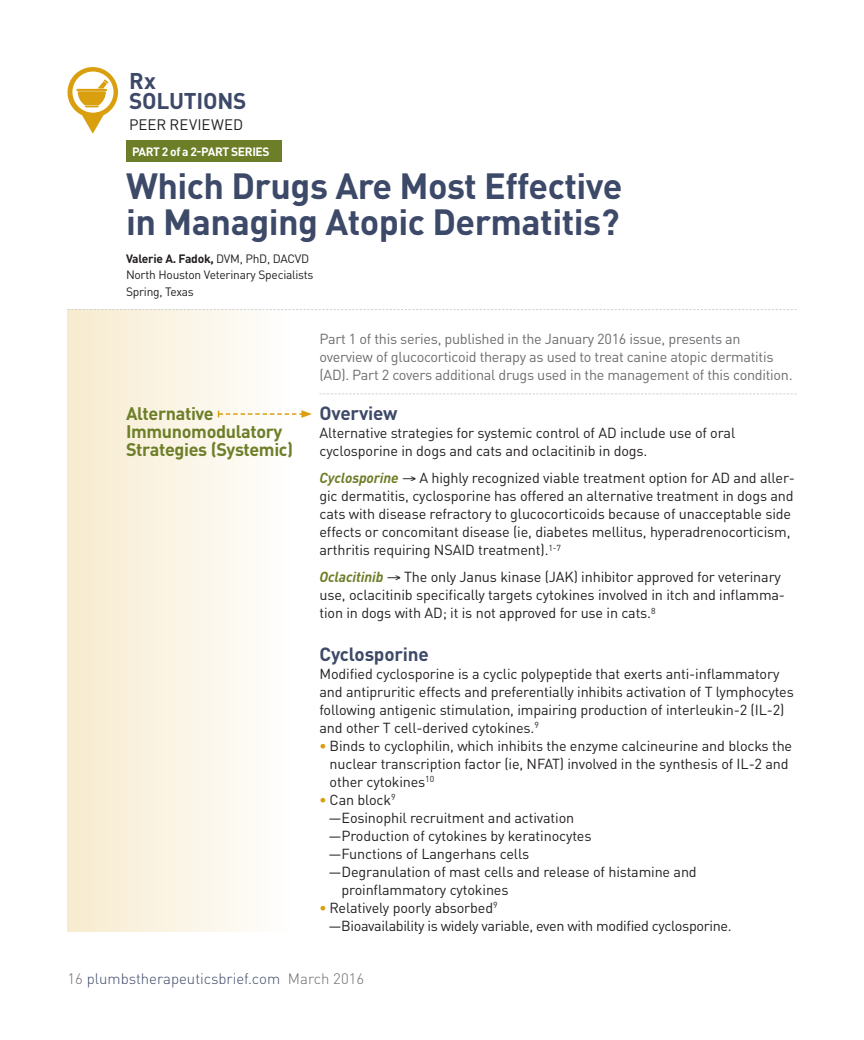
<style>
.page{position:relative;width:864px;height:1040px;background:#fff}
.page>*{position:absolute;margin:0;border:0;box-sizing:border-box;transform-origin:0 0}
.t1{font:700 36px/36px "DINOT";letter-spacing:-.015em;color:#3d4968}
.t2{font:700 22.5px "DINOT";letter-spacing:-.01em;color:#3d4968}
.Rx_Ahead{font:700 18.9px "DINOT";letter-spacing:-.01em;color:#3d4968}
.WOC_Body{font:700 18px/18px "DINOT";letter-spacing:-.02em;color:#6d7e28}
.t3{font:300 15px "DINOT";color:#3d4968}
.t4{font:15px "DINOT";color:#231f20}
.Rx_Body_copy{font:14.4px/18px "DINOT";letter-spacing:-.01em;color:#231f20}
.Rx_Body_copy-2{font:14.4px/18px "DINOT";letter-spacing:-.02em;color:#6c6d70}
.Author_byline{font:12px "DINOT";letter-spacing:-.02em;color:#231f20}
.Author_byline-2{font:700 12px "DINOT";letter-spacing:-.02em;color:#231f20}
.Author_bio{font:700 12px "DINOT";letter-spacing:-.03em;color:#fff}
.s1{font-weight:400}
.s2{font-weight:700;font-style:italic;color:#6d7e28}
.s3{font-weight:700;color:#da9f0f}
.s4{color:#6c6d70}
</style>
<div class="page">
<div style="left:68px;top:309px;width:224px;height:623px;background:linear-gradient(to right,#f7ebce,#fefefe)"></div>
<svg style="left:68px;top:67px;width:50px;height:67px"></svg>
<svg style="left:68px;top:309px;width:728px;height:1px"></svg>
<svg style="left:320px;top:393px;width:476px;height:1px"></svg>
<svg style="left:218px;top:410px;width:94px;height:8px"></svg>
<div style="left:126px;top:141px;width:155px;height:21px;background:#6d7e28"></div>
<p class="t2" style="left:129px;top:66px;width:28px">Rx</p>
<p class="t2" style="left:129px;top:86px;width:119px">SOLUTIONS</p>
<p class="t4" style="left:129px;top:115px;width:116px">PEER REVIEWED</p>
<p class="Author_bio" style="left:132px;top:144px;width:139px">PART 2 of a 2-PART SERIES</p>
<p class="t1" style="left:126px;top:166px;width:498px">Which Drugs Are Most Effective in Managing Atopic Dermatitis?</p>
<p class="Author_byline-2" style="left:126px;top:250px;width:185px">Valerie A. Fadok, <span class="s1">DVM, PhD, DACVD</span></p>
<p class="Author_byline" style="left:126px;top:267px;width:189px">North Houston Veterinary Specialists</p>
<p class="Author_byline" style="left:126px;top:284px;width:69px">Spring, Texas</p>
<p class="Rx_Body_copy-2" style="left:320px;top:330px;width:475px">Part 1 of this series, published in the January 2016 issue, presents an overview of glucocorticoid therapy as used to treat canine atopic dermatitis (AD). Part 2 covers additional drugs used in the management of this condition.</p>
<p class="WOC_Body" style="left:126px;top:403px;width:169px">Alternative<br>Immunomodulatory<br>Strategies (Systemic)</p>
<p class="Rx_Ahead" style="left:320px;top:401px;width:80px">Overview</p>
<p class="Rx_Body_copy" style="left:320px;top:424px;width:417px">Alternative strategies for systemic control of AD include use of oral cyclosporine in dogs and cats and oclacitinib in dogs.</p>
<p class="Rx_Body_copy" style="left:320px;top:469px;width:477px"><span class="s2">Cyclosporine</span> → A highly recognized viable treatment option for AD and aller&shy;gic dermatitis, cyclosporine has offered an alternative treatment in dogs and cats with disease refractory to glucocorticoids because of unacceptable side effects or concomitant disease (ie, diabetes mellitus, hyperadrenocorticism, arthritis requiring NSAID treatment).<sup>1-7</sup></p>
<p class="Rx_Body_copy" style="left:320px;top:568px;width:467px"><span class="s2">Oclacitinib</span> → The only Janus kinase (JAK) inhibitor approved for veterinary use, oclacitinib specifically targets cytokines involved in itch and inflamma&shy;tion in dogs with AD; it is not approved for use in cats.<sup>8</sup></p>
<p class="Rx_Ahead" style="left:320px;top:641px;width:111px">Cyclosporine</p>
<p class="Rx_Body_copy" style="left:320px;top:664px;width:476px">Modified cyclosporine is a cyclic polypeptide that exerts anti-inflammatory and antipruritic effects and preferentially inhibits activation of T lymphocytes following antigenic stimulation, impairing production of interleukin-2 (IL-2) and other T cell-derived cytokines.<sup>9</sup></p>
<p class="Rx_Body_copy" style="left:330px;top:736px;width:464px;text-indent:-10px"><span class="s3">•</span> Binds to cyclophilin, which inhibits the enzyme calcineurine and blocks the nuclear transcription factor (ie, NFAT) involved in the synthesis of IL-2 and other cytokines<sup>10</sup></p>
<p class="Rx_Body_copy" style="left:320px;top:790px;width:78px"><span class="s3">•</span> Can block<sup>9</sup></p>
<p class="Rx_Body_copy" style="left:328px;top:808px;width:247px">—Eosinophil recruitment and activation</p>
<p class="Rx_Body_copy" style="left:328px;top:826px;width:265px">—Production of cytokines by keratinocytes</p>
<p class="Rx_Body_copy" style="left:328px;top:844px;width:202px">—Functions of Langerhans cells</p>
<p class="Rx_Body_copy" style="left:342px;top:862px;width:357px;text-indent:-13px">—Degranulation of mast cells and release of histamine and proinflammatory cytokines</p>
<p class="Rx_Body_copy" style="left:320px;top:898px;width:180px"><span class="s3">•</span> Relatively poorly absorbed<sup>9</sup></p>
<p class="Rx_Body_copy" style="left:328px;top:916px;width:405px">—Bioavailability is widely variable, even with modified cyclosporine.</p>
<p class="t3" style="left:68px;top:969px;width:298px"><span class="s4">16</span> plumbstherapeuticsbrief.com <span class="s4">March 2016</span></p>
</div>
